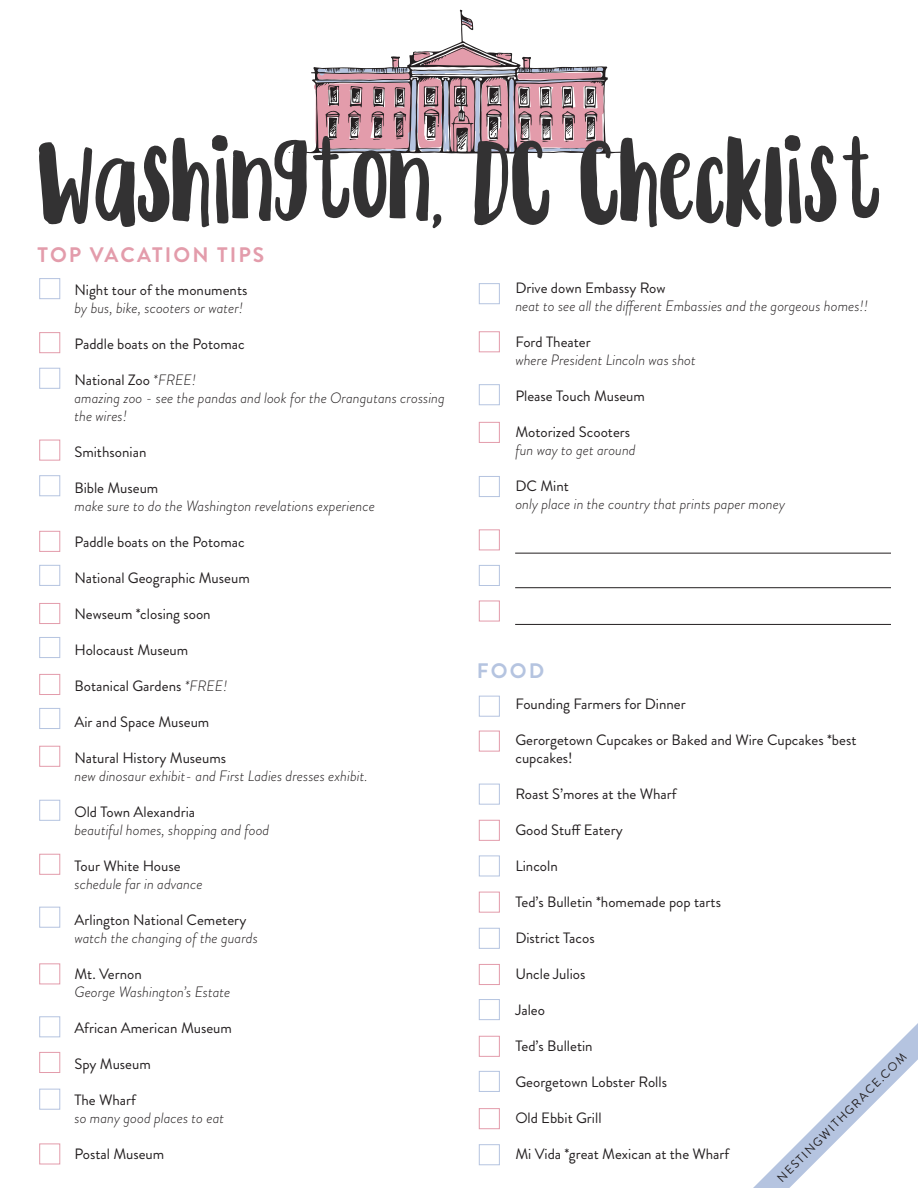
<style>
.page{position:relative;width:918px;height:1188px;background:#fff}
.page>*{position:absolute;margin:0;border:0;box-sizing:border-box;transform-origin:0 0}
.t1{font:700 21px "Brandon Grotesque";letter-spacing:.1em;color:#e39cab}
.t2{font:700 21px "Brandon Grotesque";color:#b5c4e0}
.t3{font:15px/18px "Brandon Grotesque";color:#231f20}
.t4{font:italic 300 15px/18px "Brandon Grotesque";color:#231f20}
.t5{font:12px "Brandon Grotesque";color:#231f20}
.s1{font-weight:300;font-style:italic}
</style>
<div class="page">
<svg style="left:753px;top:1023px;width:165px;height:165px"></svg>
<svg style="left:311px;top:9px;width:297px;height:126px"></svg>
<svg style="left:313px;top:47px;width:292px;height:88px"></svg>
<div style="left:40px;top:332px;width:20px;height:21px;background:#fff;border:1px solid #e39cab"></div>
<div style="left:479px;top:332px;width:21px;height:20px;background:#fff;border:1px solid #e39cab"></div>
<div style="left:479px;top:476px;width:21px;height:21px;background:#fff;border:1px solid #b5c4e0"></div>
<div style="left:479px;top:696px;width:21px;height:20px;background:#fff;border:1px solid #b5c4e0"></div>
<div style="left:479px;top:384px;width:21px;height:21px;background:#fff;border:1px solid #b5c4e0"></div>
<div style="left:479px;top:530px;width:21px;height:20px;background:#fff;border:1px solid #e39cab"></div>
<div style="left:479px;top:565px;width:21px;height:21px;background:#fff;border:1px solid #b5c4e0"></div>
<div style="left:479px;top:601px;width:21px;height:20px;background:#fff;border:1px solid #e39cab"></div>
<div style="left:479px;top:731px;width:21px;height:20px;background:#fff;border:1px solid #e39cab"></div>
<div style="left:479px;top:784px;width:21px;height:20px;background:#fff;border:1px solid #b5c4e0"></div>
<div style="left:479px;top:856px;width:21px;height:20px;background:#fff;border:1px solid #b5c4e0"></div>
<div style="left:479px;top:820px;width:21px;height:21px;background:#fff;border:1px solid #e39cab"></div>
<div style="left:479px;top:892px;width:21px;height:20px;background:#fff;border:1px solid #e39cab"></div>
<div style="left:479px;top:928px;width:21px;height:21px;background:#fff;border:1px solid #b5c4e0"></div>
<div style="left:479px;top:964px;width:21px;height:21px;background:#fff;border:1px solid #e39cab"></div>
<div style="left:479px;top:999px;width:21px;height:21px;background:#fff;border:1px solid #b5c4e0"></div>
<div style="left:479px;top:1036px;width:21px;height:21px;background:#fff;border:1px solid #e39cab"></div>
<div style="left:479px;top:1071px;width:21px;height:21px;background:#fff;border:1px solid #b5c4e0"></div>
<div style="left:479px;top:1108px;width:21px;height:21px;background:#fff;border:1px solid #e39cab"></div>
<div style="left:479px;top:1144px;width:21px;height:21px;background:#fff;border:1px solid #b5c4e0"></div>
<div style="left:479px;top:422px;width:21px;height:21px;background:#fff;border:1px solid #e39cab"></div>
<div style="left:40px;top:368px;width:20px;height:21px;background:#fff;border:1px solid #b5c4e0"></div>
<div style="left:40px;top:440px;width:20px;height:20px;background:#fff;border:1px solid #e39cab"></div>
<div style="left:40px;top:476px;width:20px;height:20px;background:#fff;border:1px solid #b5c4e0"></div>
<div style="left:40px;top:531px;width:20px;height:21px;background:#fff;border:1px solid #e39cab"></div>
<div style="left:40px;top:603px;width:20px;height:21px;background:#fff;border:1px solid #e39cab"></div>
<div style="left:40px;top:674px;width:20px;height:21px;background:#fff;border:1px solid #e39cab"></div>
<div style="left:40px;top:565px;width:20px;height:21px;background:#fff;border:1px solid #b5c4e0"></div>
<div style="left:40px;top:637px;width:20px;height:21px;background:#fff;border:1px solid #b5c4e0"></div>
<div style="left:40px;top:708px;width:20px;height:21px;background:#fff;border:1px solid #b5c4e0"></div>
<div style="left:40px;top:746px;width:20px;height:21px;background:#fff;border:1px solid #e39cab"></div>
<div style="left:40px;top:800px;width:20px;height:21px;background:#fff;border:1px solid #b5c4e0"></div>
<div style="left:40px;top:854px;width:20px;height:21px;background:#fff;border:1px solid #e39cab"></div>
<div style="left:40px;top:964px;width:20px;height:20px;background:#fff;border:1px solid #e39cab"></div>
<div style="left:40px;top:907px;width:20px;height:20px;background:#fff;border:1px solid #b5c4e0"></div>
<div style="left:40px;top:1017px;width:20px;height:20px;background:#fff;border:1px solid #b5c4e0"></div>
<div style="left:40px;top:1052px;width:20px;height:21px;background:#fff;border:1px solid #e39cab"></div>
<div style="left:40px;top:1144px;width:20px;height:20px;background:#fff;border:1px solid #e39cab"></div>
<div style="left:40px;top:1089px;width:20px;height:20px;background:#fff;border:1px solid #b5c4e0"></div>
<div style="left:40px;top:278px;width:20px;height:21px;background:#fff;border:1px solid #b5c4e0"></div>
<div style="left:479px;top:283px;width:21px;height:21px;background:#fff;border:1px solid #b5c4e0"></div>
<svg style="left:38px;top:135px;width:842px;height:94px"></svg>
<hr style="left:515px;top:553px;width:376px;height:1px;background:#231f20">
<hr style="left:515px;top:587px;width:376px;height:1px;background:#231f20">
<hr style="left:515px;top:624px;width:376px;height:1px;background:#231f20">
<p class="t1" style="left:38px;top:240px;width:228px">TOP VACATION TIPS</p>
<p class="t3" style="left:75px;top:281px;width:174px">Night tour of the monuments</p>
<p class="t4" style="left:75px;top:299px;width:170px">by bus, bike, scooters or water!</p>
<p class="t3" style="left:75px;top:335px;width:172px">Paddle boats on the Potomac</p>
<p class="t3" style="left:75px;top:371px;width:123px">National Zoo <span class="s1">*FREE!</span></p>
<p class="t4" style="left:75px;top:389px;width:372px">amazing zoo - see the pandas and look for the Orangutans crossing the wires!</p>
<p class="t3" style="left:75px;top:443px;width:73px">Smithsonian</p>
<p class="t3" style="left:75px;top:479px;width:85px">Bible Museum</p>
<p class="t4" style="left:75px;top:497px;width:302px">make sure to do the Washington revelations experience</p>
<p class="t3" style="left:75px;top:533px;width:172px">Paddle boats on the Potomac</p>
<p class="t3" style="left:75px;top:569px;width:177px">National Geographic Museum</p>
<p class="t3" style="left:75px;top:605px;width:138px">Newseum *closing soon</p>
<p class="t3" style="left:75px;top:641px;width:115px">Holocaust Museum</p>
<p class="t3" style="left:75px;top:677px;width:155px">Botanical Gardens <span class="s1">*FREE!</span></p>
<p class="t3" style="left:75px;top:713px;width:136px">Air and Space Museum</p>
<p class="t3" style="left:75px;top:749px;width:153px">Natural History Museums</p>
<p class="t4" style="left:75px;top:767px;width:295px">new dinosaur exhibit- and First Ladies dresses exhibit.</p>
<p class="t3" style="left:75px;top:803px;width:122px">Old Town Alexandria</p>
<p class="t4" style="left:75px;top:821px;width:196px">beautiful homes, shopping and food</p>
<p class="t3" style="left:75px;top:857px;width:108px">Tour White House</p>
<p class="t4" style="left:75px;top:875px;width:130px">schedule far in advance</p>
<p class="t3" style="left:75px;top:911px;width:173px">Arlington National Cemetery</p>
<p class="t4" style="left:75px;top:929px;width:185px">watch the changing of the guards</p>
<p class="t3" style="left:75px;top:965px;width:69px">Mt. Vernon</p>
<p class="t4" style="left:75px;top:983px;width:157px">George Washington’s Estate</p>
<p class="t3" style="left:75px;top:1019px;width:159px">African American Museum</p>
<p class="t3" style="left:75px;top:1055px;width:78px">Spy Museum</p>
<p class="t3" style="left:75px;top:1091px;width:63px">The Wharf</p>
<p class="t4" style="left:75px;top:1109px;width:151px">so many good places to eat</p>
<p class="t3" style="left:75px;top:1145px;width:91px">Postal Museum</p>
<p class="t3" style="left:515px;top:280px;width:152px">Drive down Embassy Row</p>
<p class="t4" style="left:515px;top:297px;width:355px">neat to see all the different Embassies and the gorgeous homes!!</p>
<p class="t3" style="left:515px;top:334px;width:77px">Ford Theater</p>
<p class="t4" style="left:515px;top:351px;width:182px">where President Lincoln was shot</p>
<p class="t3" style="left:515px;top:388px;width:131px">Please Touch Museum</p>
<p class="t3" style="left:515px;top:424px;width:116px">Motorized Scooters</p>
<p class="t4" style="left:515px;top:441px;width:122px">fun way to get around</p>
<p class="t3" style="left:515px;top:478px;width:55px">DC Mint</p>
<p class="t4" style="left:515px;top:495px;width:271px">only place in the country that prints paper money</p>
<p class="t2" style="left:477px;top:657px;width:69px">FOOD</p>
<p class="t3" style="left:515px;top:695px;width:172px">Founding Farmers for Dinner</p>
<p class="t3" style="left:515px;top:731px;width:343px">Gerorgetown Cupcakes or Baked and Wire Cupcakes *best cupcakes!</p>
<p class="t3" style="left:515px;top:785px;width:163px">Roast S’mores at the Wharf</p>
<p class="t3" style="left:515px;top:821px;width:109px">Good Stuff Eatery</p>
<p class="t3" style="left:515px;top:857px;width:44px">Lincoln</p>
<p class="t3" style="left:515px;top:893px;width:207px">Ted’s Bulletin *homemade pop tarts</p>
<p class="t3" style="left:515px;top:929px;width:81px">District Tacos</p>
<p class="t3" style="left:515px;top:965px;width:72px">Uncle Julios</p>
<p class="t3" style="left:515px;top:1001px;width:31px">Jaleo</p>
<p class="t3" style="left:515px;top:1037px;width:79px">Ted’s Bulletin</p>
<p class="t3" style="left:515px;top:1073px;width:153px">Georgetown Lobster Rolls</p>
<p class="t3" style="left:515px;top:1109px;width:88px">Old Ebbit Grill</p>
<p class="t3" style="left:515px;top:1145px;width:216px">Mi Vida *great Mexican at the Wharf</p>
<p class="t5" style="left:773px;top:1174px;width:179px;rotate:-45deg">NESTINGWITHGRACE.COM</p>
</div>
